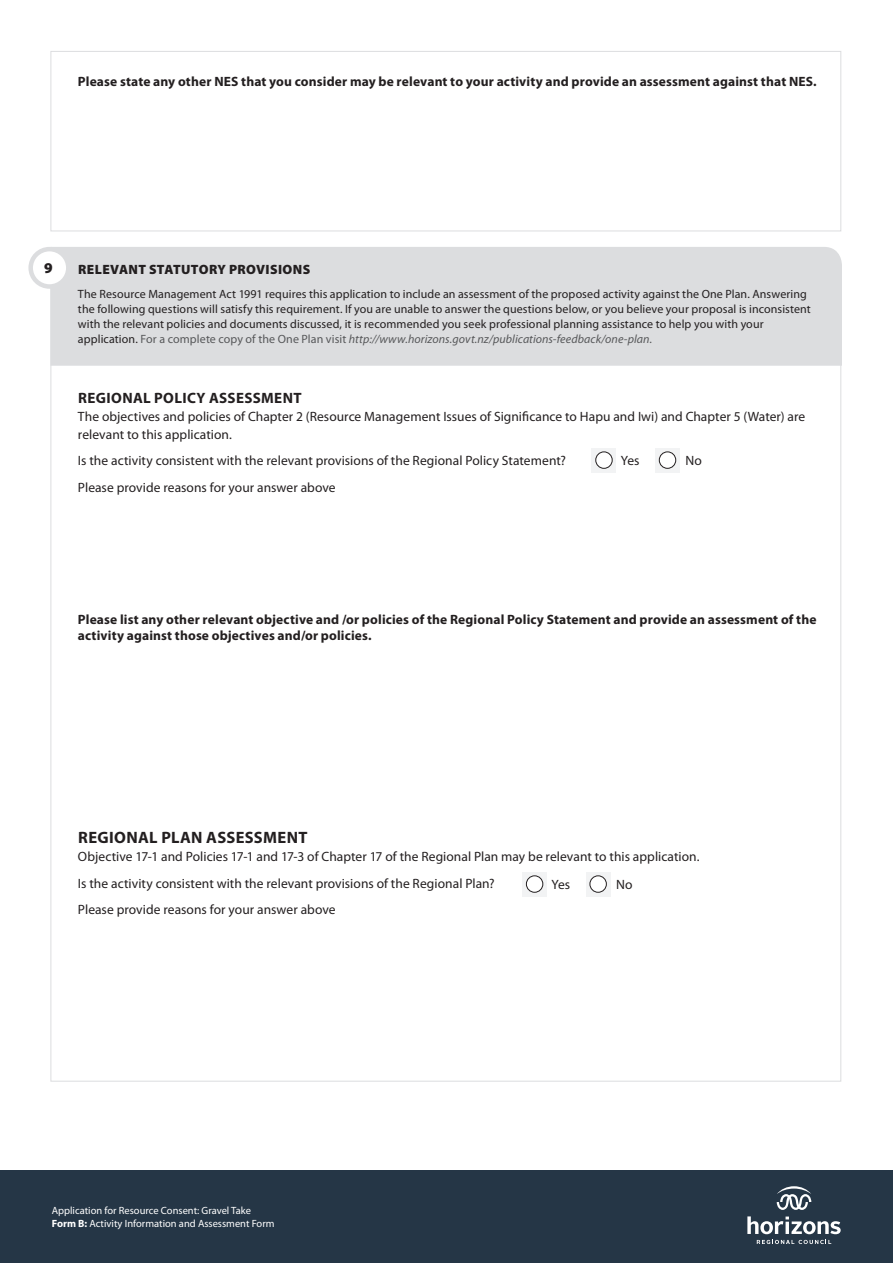
<style>
.page{position:relative;width:893px;height:1263px;background:#fff}
.page>*{position:absolute;margin:0;border:0;box-sizing:border-box;transform-origin:0 0}
.t1{font:700 16.5px "Myriad Pro";letter-spacing:.02em;color:#231f20}
.t2{font:700 15px "Myriad Pro";letter-spacing:.025em;color:#231f20}
.t3{font:900 15px "Myriad Pro";color:#231f20}
.t4{font:13.5px/18px "Myriad Pro";letter-spacing:.005em;color:#231f20}
.t5{font:700 13.5px/16.5px "Myriad Pro";letter-spacing:.01em;color:#231f20}
.t6{font:900 13.5px "Myriad Pro";letter-spacing:.025em;color:#231f20}
.t7{font:12px/15px "Myriad Pro";letter-spacing:.005em;color:#231f20}
.t8{font:10.5px/13.5px "Myriad Pro";color:#fff}
.s1{color:#57585a}
.s2{font-style:italic;color:#57585a}
.s3{font-weight:700}
</style>
<div class="page">
<div style="left:0;top:1170px;width:893px;height:93px;background:#253646"></div>
<svg style="left:757px;top:1240px;width:74px;height:4px"></svg>
<svg style="left:747px;top:1216px;width:94px;height:18px"></svg>
<svg style="left:777px;top:1186px;width:34px;height:24px"></svg>
<div style="left:51px;top:51px;width:790px;height:180px;border:1px solid #dcdddf"></div>
<div style="left:51px;top:247px;width:791px;height:119px;background:#dcdddf"></div>
<div style="left:31px;top:249px;width:37px;height:37px;background:#fff;border-radius:50%"></div>
<div style="left:28px;top:247px;width:43px;height:42px;border:4px solid #dcdddf;border-radius:50%"></div>
<div style="left:592px;top:448px;width:24px;height:24px;background:#f2f3f4"></div>
<div style="left:596px;top:452px;width:16px;height:16px;background:#fff;border-radius:50%"></div>
<div style="left:595px;top:452px;width:17px;height:17px;border:1px solid #231f20;border-radius:50%"></div>
<div style="left:655px;top:448px;width:25px;height:24px;background:#f2f3f4"></div>
<div style="left:659px;top:452px;width:17px;height:16px;background:#fff;border-radius:50%"></div>
<div style="left:659px;top:452px;width:17px;height:17px;border:1px solid #231f20;border-radius:50%"></div>
<div style="left:522px;top:872px;width:25px;height:24px;background:#f2f3f4"></div>
<div style="left:526px;top:876px;width:17px;height:16px;background:#fff;border-radius:50%"></div>
<div style="left:526px;top:875px;width:17px;height:17px;border:1px solid #231f20;border-radius:50%"></div>
<div style="left:586px;top:872px;width:24px;height:24px;background:#f2f3f4"></div>
<div style="left:590px;top:876px;width:16px;height:16px;background:#fff;border-radius:50%"></div>
<div style="left:590px;top:875px;width:17px;height:17px;border:1px solid #231f20;border-radius:50%"></div>
<p class="t5" style="left:78px;top:72px;width:740px">Please state any other NES that you consider may be relevant to your activity and provide an assessment against that NES.</p>
<p class="t3" style="left:44px;top:258px;width:10px">9</p>
<p class="t6" style="left:78px;top:260px;width:234px">RELEVANT STATUTORY PROVISIONS</p>
<p class="t7" style="left:78px;top:286px;width:734px">The Resource Management Act 1991 requires this application to include an assessment of the proposed activity against the One Plan. Answering the following questions will satisfy this requirement. If you are unable to answer the questions below, or you believe your proposal is inconsistent with the relevant policies and documents discussed, it is recommended you seek professional planning assistance to help you with your application. <span class="s1">For a complete copy of the One Plan visit</span> <span class="s2">http://www.horizons.govt.nz/publications-feedback/one-plan.</span></p>
<p class="t2" style="left:78px;top:388px;width:225px">REGIONAL POLICY ASSESSMENT</p>
<p class="t4" style="left:78px;top:407px;width:729px">The objectives and policies of Chapter 2 (Resource Management Issues of Significance to Hapu and Iwi) and Chapter 5 (Water) are relevant to this application.</p>
<p class="t4" style="left:78px;top:451px;width:490px">Is the activity consistent with the relevant provisions of the Regional Policy Statement?</p>
<p class="t4" style="left:78px;top:478px;width:259px">Please provide reasons for your answer above</p>
<p class="t4" style="left:621px;top:452px;width:20px">Yes</p>
<p class="t4" style="left:685px;top:452px;width:18px">No</p>
<p class="t5" style="left:78px;top:611px;width:740px">Please list any other relevant objective and /or policies of the Regional Policy Statement and provide an assessment of the activity against those objectives and/or policies.</p>
<p class="t1" style="left:78px;top:827px;width:231px">REGIONAL PLAN ASSESSMENT</p>
<p class="t4" style="left:78px;top:848px;width:623px">Objective 17-1 and Policies 17-1 and 17-3 of Chapter 17 of the Regional Plan may be relevant to this application.</p>
<p class="t4" style="left:78px;top:874px;width:418px">Is the activity consistent with the relevant provisions of the Regional Plan?</p>
<p class="t4" style="left:78px;top:901px;width:259px">Please provide reasons for your answer above</p>
<p class="t4" style="left:552px;top:875px;width:20px">Yes</p>
<p class="t4" style="left:616px;top:875px;width:18px">No</p>
<p class="t8" style="left:52px;top:1203px;width:224px">Application for Resource Consent: Gravel Take<br><span class="s3">Form B:</span> Activity Information and Assessment Form</p>
</div>
